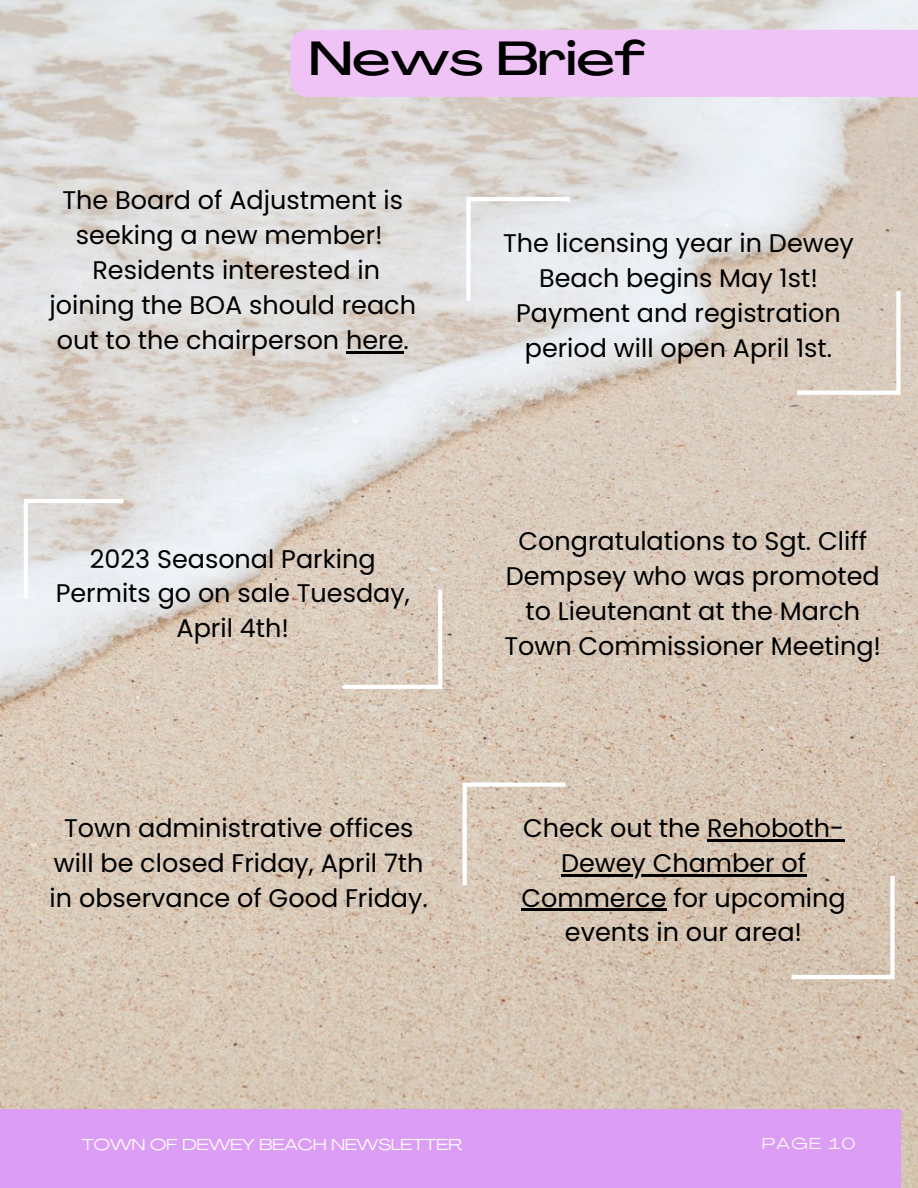
<style>
.page{position:relative;width:918px;height:1188px;background:#fff}
.page>*{position:absolute;margin:0;border:0;box-sizing:border-box;transform-origin:0 0}
.t1{font:500 47.25px "Agrandir Grand";color:#000}
.t2{font:25.5px/34.8px "Poppins";color:#000;text-align:center}
.t3{font:15.6px "Agrandir Grand";color:#fff}
.t4{font:15.6px "Agrandir Grand";letter-spacing:.1em;color:#fafafa}
</style>
<div class="page">
<img style="left:0;top:0;width:918px;height:1188px">
<div style="left:0;top:1109px;width:901px;height:79px;background:#db9ef4"></div>
<svg style="left:24px;top:499px;width:100px;height:100px;background:#e4e3e3"></svg>
<svg style="left:343px;top:589px;width:99px;height:100px;background:#dccebf"></svg>
<hr style="left:346px;top:351px;width:58px;height:2px;background:#000">
<hr style="left:707px;top:839px;width:137px;height:2px;background:#000">
<hr style="left:561px;top:874px;width:245px;height:2px;background:#000">
<hr style="left:521px;top:909px;width:146px;height:2px;background:#000">
<div style="left:290px;top:30px;width:628px;height:67px;background:#efc3f6"></div>
<svg style="left:463px;top:782px;width:103px;height:104px;background:#dacbbb"></svg>
<svg style="left:792px;top:876px;width:103px;height:103px;background:#d7c7b5"></svg>
<svg style="left:466px;top:197px;width:104px;height:104px;background:#e7e9ec"></svg>
<svg style="left:797px;top:291px;width:104px;height:104px;background:#dbcec2"></svg>
<h1 class="t1" style="left:309px;top:40px;width:337px">News Brief</h1>
<p class="t2" style="left:50px;top:183px;width:368px">The Board of Adjustment is seeking a new member!<br>Residents interested in joining the BOA should reach out to the chairperson here.</p>
<p class="t2" style="left:56px;top:541px;width:356px">2023 Seasonal Parking<br>Permits go on sale Tuesday,<br>April 4th!</p>
<p class="t2" style="left:503px;top:226px;width:352px">The licensing year in Dewey<br>Beach begins May 1st!<br>Payment and registration period will open April 1st.</p>
<p class="t2" style="left:504px;top:524px;width:378px">Congratulations to Sgt. Cliff<br>Dempsey who was promoted to Lieutenant at the March<br>Town Commissioner Meeting!</p>
<p class="t2" style="left:50px;top:810px;width:380px">Town administrative offices will be closed Friday, April 7th in observance of Good Friday.</p>
<p class="t2" style="left:521px;top:810px;width:326px">Check out the Rehoboth-<br>Dewey Chamber of<br>Commerce for upcoming events in our area!</p>
<p class="t3" style="left:82px;top:1138px;width:382px">TOWN OF DEWEY BEACH NEWSLETTER</p>
<p class="t4" style="left:762px;top:1137px;width:95px">PAGE 10</p>
</div>
